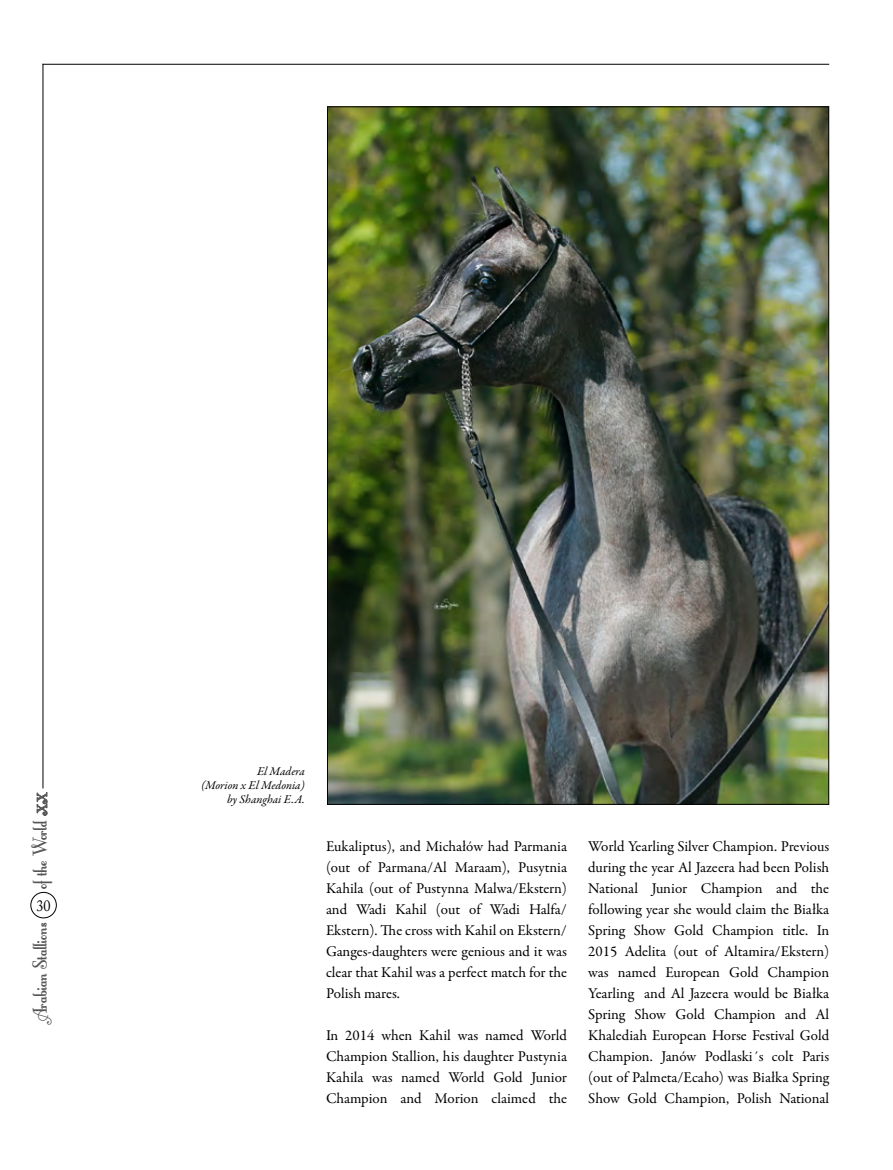
<style>
.page{position:relative;width:893px;height:1170px;background:#fff}
.page>*{position:absolute;margin:0;border:0;box-sizing:border-box;transform-origin:0 0}
.t1{font:24px "Fontleroy Brown";letter-spacing:-.005em;color:#575756}
.t2{font:15.75px "Adobe Caslon";color:#000;scale:.9 1}
.t3{font:15px/21px "Garamond Premr Pro";color:#000;text-align:justify}
.t4{font:italic 12px/14.4px "Garamond Premr Pro";letter-spacing:-.005em;color:#000;text-align:right}
.s1{font-size:16.8px}
</style>
<div class="page">
<div style="left:30px;top:891px;width:27px;height:27px;border:1px solid #000;border-radius:50%"></div>
<hr style="left:43px;top:64px;width:1px;height:724px;background:#000">
<hr style="left:43px;top:64px;width:786px;height:1px;background:#000">
<img style="left:329px;top:108px;width:498px;height:694px">
<h1 class="t1" style="left:30px;top:888px;width:98px;rotate:-90deg">of the World <span class="s1">xx</span></h1>
<p class="t2" style="left:36px;top:896px;width:17px">30</p>
<h1 class="t1" style="left:30px;top:1020px;width:100px;rotate:-90deg">Arabian Stallions</h1>
<p class="t4" style="left:201px;top:764px;width:105px">El Madera<br>(Morion x El Medonia) by Shanghai E.A.</p>
<p class="t3" style="left:326px;top:836px;width:242px">Eukaliptus), and Michałów had Parmania (out of Parmana/Al Maraam), Pusytnia Kahila (out of Pustynna Malwa/Ekstern) and Wadi Kahil (out of Wadi Halfa/ Ekstern). The cross with Kahil on Ekstern/ Ganges-daughters were genious and it was clear that Kahil was a perfect match for the Polish mares.</p>
<p class="t3" style="left:326px;top:1025px;width:242px">In 2014 when Kahil was named World Champion Stallion, his daughter Pustynia Kahila was named World Gold Junior Champion and Morion claimed the</p>
<p class="t3" style="left:588px;top:836px;width:242px">World Yearling Silver Champion. Previous during the year Al Jazeera had been Polish National Junior Champion and the following year she would claim the Białka Spring Show Gold Champion title. In 2015 Adelita (out of Altamira/Ekstern) was named European Gold Champion Yearling and Al Jazeera would be Białka Spring Show Gold Champion and Al Khalediah European Horse Festival Gold Champion. Janów Podlaski´s colt Paris (out of Palmeta/Ecaho) was Białka Spring Show Gold Champion, Polish National</p>
</div>
